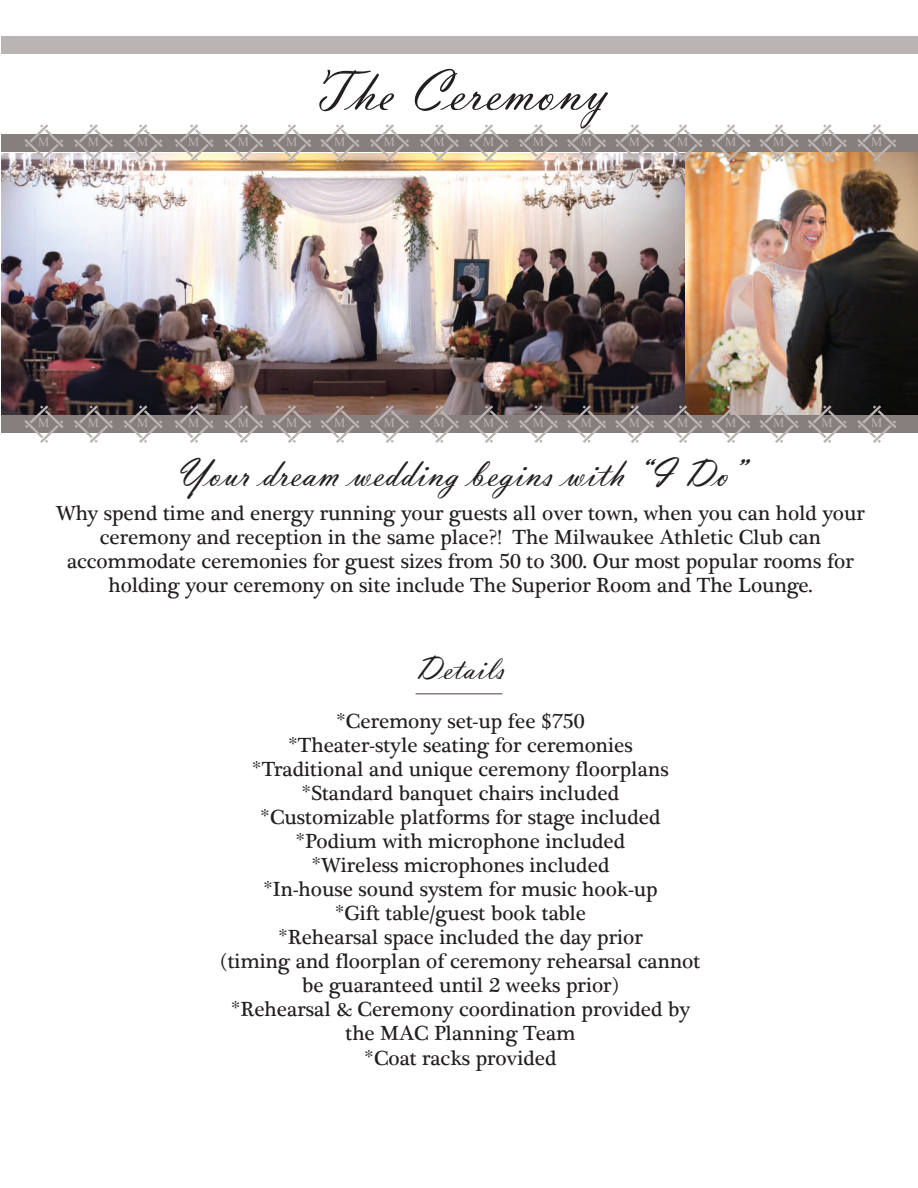
<style>
.page{position:relative;width:918px;height:1188px;background:#fff}
.page>*{position:absolute;margin:0;border:0;box-sizing:border-box;transform-origin:0 0}
.t1{font:italic 60px "Vladimir Script";letter-spacing:.01em;color:#231f20}
.t2{font:italic 42px "Vladimir Script";color:#231f20}
.t3{font:italic 36px "Vladimir Script";color:#231f20}
.t4{font:21px/24.2px "Plantagenet Cherokee";color:#231f20;text-align:center}
.t5{font:13.05px "Times New Roman";color:#bab5b4}
</style>
<div class="page">
<div style="left:2px;top:36px;width:916px;height:17px;background:#bab5b4"></div>
<img style="left:2px;top:154px;width:684px;height:261px">
<img style="left:686px;top:152px;width:232px;height:263px">
<div style="left:2px;top:134px;width:916px;height:18px;background:#867f7c"></div>
<svg style="left:24px;top:124px;width:40px;height:38px"></svg>
<svg style="left:74px;top:124px;width:39px;height:38px"></svg>
<svg style="left:123px;top:124px;width:40px;height:38px"></svg>
<svg style="left:174px;top:124px;width:40px;height:38px"></svg>
<svg style="left:224px;top:124px;width:39px;height:38px"></svg>
<svg style="left:272px;top:124px;width:40px;height:38px"></svg>
<svg style="left:320px;top:124px;width:40px;height:38px"></svg>
<svg style="left:370px;top:124px;width:39px;height:38px"></svg>
<svg style="left:420px;top:124px;width:39px;height:38px"></svg>
<svg style="left:469px;top:124px;width:39px;height:38px"></svg>
<svg style="left:519px;top:124px;width:39px;height:38px"></svg>
<svg style="left:567px;top:124px;width:39px;height:38px"></svg>
<svg style="left:615px;top:124px;width:39px;height:38px"></svg>
<svg style="left:663px;top:124px;width:40px;height:38px"></svg>
<svg style="left:711px;top:124px;width:40px;height:38px"></svg>
<svg style="left:759px;top:124px;width:40px;height:38px"></svg>
<svg style="left:807px;top:124px;width:40px;height:38px"></svg>
<svg style="left:857px;top:124px;width:40px;height:38px"></svg>
<hr style="left:416px;top:693px;width:86px;height:1px;background:#867f7c">
<div style="left:2px;top:415px;width:916px;height:18px;background:#867f7c"></div>
<svg style="left:24px;top:405px;width:40px;height:38px"></svg>
<svg style="left:74px;top:405px;width:39px;height:38px"></svg>
<svg style="left:123px;top:405px;width:40px;height:38px"></svg>
<svg style="left:174px;top:405px;width:40px;height:38px"></svg>
<svg style="left:224px;top:405px;width:39px;height:38px"></svg>
<svg style="left:272px;top:405px;width:40px;height:38px"></svg>
<svg style="left:320px;top:405px;width:40px;height:38px"></svg>
<svg style="left:370px;top:405px;width:39px;height:38px"></svg>
<svg style="left:420px;top:405px;width:39px;height:38px"></svg>
<svg style="left:469px;top:405px;width:39px;height:38px"></svg>
<svg style="left:519px;top:405px;width:39px;height:38px"></svg>
<svg style="left:567px;top:405px;width:39px;height:38px"></svg>
<svg style="left:615px;top:405px;width:39px;height:38px"></svg>
<svg style="left:663px;top:405px;width:40px;height:38px"></svg>
<svg style="left:711px;top:405px;width:40px;height:38px"></svg>
<svg style="left:759px;top:405px;width:40px;height:38px"></svg>
<svg style="left:807px;top:405px;width:40px;height:38px"></svg>
<svg style="left:857px;top:405px;width:40px;height:38px"></svg>
<h1 class="t1" style="left:312px;top:56px;width:296px">The Ceremony</h1>
<p class="t5" style="left:38px;top:133px;width:13px">M</p>
<p class="t5" style="left:88px;top:133px;width:13px">M</p>
<p class="t5" style="left:137px;top:133px;width:13px">M</p>
<p class="t5" style="left:188px;top:133px;width:13px">M</p>
<p class="t5" style="left:238px;top:133px;width:13px">M</p>
<p class="t5" style="left:286px;top:133px;width:13px">M</p>
<p class="t5" style="left:334px;top:133px;width:13px">M</p>
<p class="t5" style="left:384px;top:133px;width:13px">M</p>
<p class="t5" style="left:434px;top:133px;width:13px">M</p>
<p class="t5" style="left:483px;top:133px;width:13px">M</p>
<p class="t5" style="left:533px;top:133px;width:13px">M</p>
<p class="t5" style="left:581px;top:133px;width:13px">M</p>
<p class="t5" style="left:629px;top:133px;width:13px">M</p>
<p class="t5" style="left:677px;top:133px;width:13px">M</p>
<p class="t5" style="left:725px;top:133px;width:13px">M</p>
<p class="t5" style="left:773px;top:133px;width:13px">M</p>
<p class="t5" style="left:821px;top:133px;width:13px">M</p>
<p class="t5" style="left:871px;top:133px;width:13px">M</p>
<p class="t5" style="left:38px;top:414px;width:13px">M</p>
<p class="t5" style="left:88px;top:414px;width:13px">M</p>
<p class="t5" style="left:137px;top:414px;width:13px">M</p>
<p class="t5" style="left:188px;top:414px;width:13px">M</p>
<p class="t5" style="left:238px;top:414px;width:13px">M</p>
<p class="t5" style="left:286px;top:414px;width:13px">M</p>
<p class="t5" style="left:334px;top:414px;width:13px">M</p>
<p class="t5" style="left:384px;top:414px;width:13px">M</p>
<p class="t5" style="left:434px;top:414px;width:13px">M</p>
<p class="t5" style="left:483px;top:414px;width:13px">M</p>
<p class="t5" style="left:533px;top:414px;width:13px">M</p>
<p class="t5" style="left:581px;top:414px;width:13px">M</p>
<p class="t5" style="left:629px;top:414px;width:13px">M</p>
<p class="t5" style="left:677px;top:414px;width:13px">M</p>
<p class="t5" style="left:725px;top:414px;width:13px">M</p>
<p class="t5" style="left:773px;top:414px;width:13px">M</p>
<p class="t5" style="left:821px;top:414px;width:13px">M</p>
<p class="t5" style="left:871px;top:414px;width:13px">M</p>
<h2 class="t2" style="left:177px;top:448px;width:569px">Your dream wedding begins with “I Do”</h2>
<p class="t4" style="left:56px;top:502px;width:810px">Why spend time and energy running your guests all over town, when you can hold your ceremony and reception in the same place?! The Milwaukee Athletic Club can accommodate ceremonies for guest sizes from 50 to 300. Our most popular rooms for holding your ceremony on site include The Superior Room and The Lounge.</p>
<h3 class="t3" style="left:415px;top:646px;width:100px">Details</h3>
<p class="t4" style="left:221px;top:710px;width:481px">*Ceremony set-up fee $750<br>*Theater-style seating for ceremonies<br>*Traditional and unique ceremony floorplans *Standard banquet chairs included<br>*Customizable platforms for stage included *Podium with microphone included<br>*Wireless microphones included<br>*In-house sound system for music hook-up<br>*Gift table/guest book table<br>*Rehearsal space included the day prior<br>(timing and floorplan of ceremony rehearsal cannot be guaranteed until 2 weeks prior)<br>*Rehearsal &amp; Ceremony coordination provided by the MAC Planning Team<br>*Coat racks provided</p>
</div>
